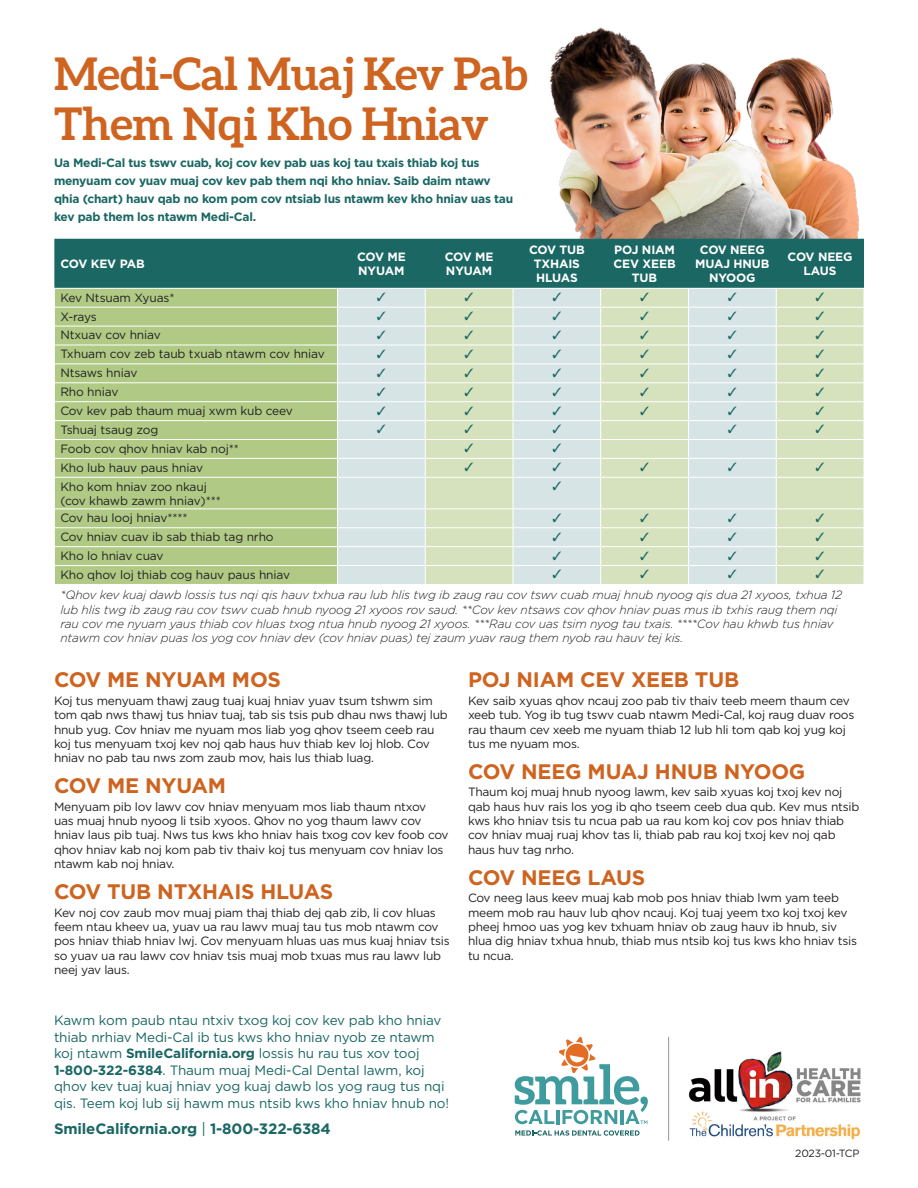
<style>
.page{position:relative;width:918px;height:1188px;background:#fff}
.page>*{position:absolute;margin:0;border:0;box-sizing:border-box;transform-origin:0 0}
.headline{font:700 45px/49.5px "Aleo";letter-spacing:-.01em;color:#ce6420}
.subhead{font:700 21px "Gotham";letter-spacing:-.01em;color:#ce6420}
.CTA-2{font:700 15px "Gotham";letter-spacing:-.01em;color:#1a6763}
.CTA-1{font:13.5px/16.5px "Gotham";letter-spacing:-.01em;color:#1a6763}
.body{font:12px/14.4px "Gotham";letter-spacing:-.02em;color:#231f20}
.table_disclaimer{font:italic 300 12px/14.4px "Gotham";letter-spacing:-.01em;color:#231f20}
.table_body{font:12px/14.4px "Gotham";letter-spacing:-.01em;color:#231f20}
.callout{font:700 12px/18px "Gotham";letter-spacing:-.02em;color:#1a6763}
.table_header_-_cente{font:700 12px/14.4px "Gotham";letter-spacing:-.01em;color:#fff;text-align:center}
.table_header{font:700 12px "Gotham";letter-spacing:-.02em;color:#fff}
.Disclaimer{font:10.5px "Gotham";letter-spacing:-.025em;color:#231f20}
.s1{font-weight:700}
.s2{font-weight:400}
</style>
<div class="page">
<img style="left:524px;top:27px;width:340px;height:212px">
<div style="left:55px;top:490px;width:282px;height:94px;background:#b0ca85"></div>
<div style="left:338px;top:490px;width:87px;height:94px;background:#d6e4e6"></div>
<svg style="left:426px;top:490px;width:438px;height:94px;background:#d5e3cd"></svg>
<hr style="left:513px;top:478px;width:1px;height:30px;background:#fff">
<hr style="left:600px;top:478px;width:1px;height:30px;background:#fff">
<hr style="left:688px;top:478px;width:1px;height:30px;background:#fff">
<hr style="left:776px;top:478px;width:1px;height:30px;background:#fff">
<hr style="left:54px;top:508px;width:284px;height:1px;background:#fff">
<hr style="left:338px;top:508px;width:87px;height:1px;background:#fff">
<hr style="left:425px;top:508px;width:88px;height:1px;background:#fff">
<hr style="left:54px;top:527px;width:284px;height:1px;background:#fff">
<hr style="left:338px;top:527px;width:87px;height:1px;background:#fff">
<hr style="left:425px;top:527px;width:88px;height:1px;background:#fff">
<hr style="left:54px;top:546px;width:284px;height:1px;background:#fff">
<hr style="left:338px;top:546px;width:87px;height:1px;background:#fff">
<hr style="left:425px;top:546px;width:88px;height:1px;background:#fff">
<hr style="left:54px;top:565px;width:284px;height:1px;background:#fff">
<hr style="left:338px;top:565px;width:87px;height:1px;background:#fff">
<hr style="left:425px;top:565px;width:88px;height:1px;background:#fff">
<svg style="left:425px;top:509px;width:1px;height:75px"></svg>
<svg style="left:513px;top:509px;width:1px;height:75px"></svg>
<svg style="left:600px;top:509px;width:1px;height:75px"></svg>
<svg style="left:688px;top:509px;width:1px;height:75px"></svg>
<svg style="left:776px;top:509px;width:1px;height:75px"></svg>
<hr style="left:513px;top:508px;width:88px;height:1px;background:#fff">
<hr style="left:601px;top:508px;width:87px;height:1px;background:#fff">
<hr style="left:688px;top:508px;width:88px;height:1px;background:#fff">
<hr style="left:776px;top:508px;width:88px;height:1px;background:#fff">
<hr style="left:513px;top:527px;width:88px;height:1px;background:#fff">
<hr style="left:601px;top:527px;width:87px;height:1px;background:#fff">
<hr style="left:688px;top:527px;width:88px;height:1px;background:#fff">
<hr style="left:776px;top:527px;width:88px;height:1px;background:#fff">
<hr style="left:513px;top:546px;width:88px;height:1px;background:#fff">
<hr style="left:601px;top:546px;width:87px;height:1px;background:#fff">
<hr style="left:688px;top:546px;width:88px;height:1px;background:#fff">
<hr style="left:776px;top:546px;width:88px;height:1px;background:#fff">
<hr style="left:513px;top:565px;width:88px;height:1px;background:#fff">
<hr style="left:601px;top:565px;width:87px;height:1px;background:#fff">
<hr style="left:688px;top:565px;width:88px;height:1px;background:#fff">
<hr style="left:776px;top:565px;width:88px;height:1px;background:#fff">
<svg style="left:515px;top:1130px;width:125px;height:6px"></svg>
<svg style="left:515px;top:1037px;width:133px;height:87px"></svg>
<img style="left:688px;top:1051px;width:173px;height:89px">
<hr style="left:668px;top:1037px;width:1px;height:104px;background:#939598">
<svg style="left:54px;top:239px;width:810px;height:251px;background:#a9c5aa"></svg>
<svg style="left:553px;top:513px;width:8px;height:9px"></svg>
<svg style="left:641px;top:513px;width:8px;height:9px"></svg>
<svg style="left:728px;top:513px;width:8px;height:9px"></svg>
<svg style="left:816px;top:513px;width:8px;height:9px"></svg>
<svg style="left:553px;top:532px;width:8px;height:9px"></svg>
<svg style="left:641px;top:532px;width:8px;height:9px"></svg>
<svg style="left:728px;top:532px;width:8px;height:9px"></svg>
<svg style="left:816px;top:532px;width:8px;height:9px"></svg>
<svg style="left:553px;top:551px;width:8px;height:9px"></svg>
<svg style="left:641px;top:551px;width:8px;height:9px"></svg>
<svg style="left:728px;top:551px;width:8px;height:9px"></svg>
<svg style="left:816px;top:551px;width:8px;height:9px"></svg>
<svg style="left:553px;top:570px;width:8px;height:9px"></svg>
<svg style="left:641px;top:570px;width:8px;height:9px"></svg>
<svg style="left:728px;top:570px;width:8px;height:9px"></svg>
<svg style="left:816px;top:570px;width:8px;height:9px"></svg>
<p class="headline" style="left:54px;top:48px;width:476px">Medi-Cal Muaj Kev Pab<br>Them Nqi Kho Hniav</p>
<p class="callout" style="left:54px;top:153px;width:461px">Ua Medi-Cal tus tswv cuab, koj cov kev pab uas koj tau txais thiab koj tus menyuam cov yuav muaj cov kev pab them nqi kho hniav. Saib daim ntawv qhia (chart) hauv qab no kom pom cov ntsiab lus ntawm kev kho hniav uas tau kev pab them los ntawm Medi-Cal.</p>
<p class="table_header" style="left:60px;top:257px;width:86px">COV KEV PAB</p>
<p class="table_header_-_cente" style="left:357px;top:249px;width:50px;text-align:left">COV ME<br>NYUAM</p>
<p class="table_header_-_cente" style="left:445px;top:249px;width:50px;text-align:left">COV ME<br>NYUAM</p>
<p class="table_header_-_cente" style="left:529px;top:242px;width:57px">COV TUB<br>TXHAIS<br>HLUAS</p>
<p class="table_header_-_cente" style="left:614px;top:242px;width:64px">POJ NIAM<br>CEV XEEB<br>TUB</p>
<p class="table_header_-_cente" style="left:695px;top:242px;width:76px">COV NEEG<br>MUAJ HNUB<br>NYOOG</p>
<p class="table_header_-_cente" style="left:788px;top:249px;width:67px">COV NEEG<br>LAUS</p>
<p class="table_body" style="left:60px;top:290px;width:116px">Kev Ntsuam Xyuas*</p>
<p class="table_body" style="left:60px;top:309px;width:38px">X-rays</p>
<p class="table_body" style="left:60px;top:328px;width:102px">Ntxuav cov hniav</p>
<p class="table_body" style="left:60px;top:347px;width:266px">Txhuam cov zeb taub txuab ntawm cov hniav</p>
<p class="table_body" style="left:60px;top:366px;width:79px">Ntsaws hniav</p>
<p class="table_body" style="left:60px;top:384px;width:60px">Rho hniav</p>
<p class="table_body" style="left:60px;top:403px;width:234px">Cov kev pab thaum muaj xwm kub ceev</p>
<p class="table_body" style="left:60px;top:422px;width:100px">Tshuaj tsaug zog</p>
<p class="table_body" style="left:60px;top:441px;width:180px">Foob cov qhov hniav kab noj**</p>
<p class="table_body" style="left:60px;top:460px;width:144px">Kho lub hauv paus hniav</p>
<p class="table_body" style="left:60px;top:479px;width:162px">Kho kom hniav zoo nkauj (cov khawb zawm hniav)***</p>
<p class="table_body" style="left:60px;top:511px;width:129px">Cov hau looj hniav****</p>
<p class="table_body" style="left:60px;top:529px;width:215px">Cov hniav cuav ib sab thiab tag nrho</p>
<p class="table_body" style="left:60px;top:548px;width:105px">Kho lo hniav cuav</p>
<p class="table_body" style="left:60px;top:567px;width:231px">Kho qhov loj thiab cog hauv paus hniav</p>
<p class="table_disclaimer" style="left:60px;top:588px;width:783px">*Qhov kev kuaj dawb lossis tus nqi qis hauv txhua rau lub hlis twg ib zaug rau cov tswv cuab muaj hnub nyoog qis dua 21 xyoos, txhua 12 lub hlis twg ib zaug rau cov tswv cuab hnub nyoog 21 xyoos rov saud. **Cov kev ntsaws cov qhov hniav puas mus ib txhis raug them nqi rau cov me nyuam yaus thiab cov hluas txog ntua hnub nyoog 21 xyoos. ***Rau cov uas tsim nyog tau txais. ****Cov hau khwb tus hniav ntawm cov hniav puas los yog cov hniav dev (cov hniav puas) tej zaum yuav raug them nyob rau hauv tej kis.</p>
<p class="subhead" style="left:54px;top:668px;width:228px">COV ME NYUAM MOS</p>
<p class="body" style="left:54px;top:693px;width:395px">Koj tus menyuam thawj zaug tuaj kuaj hniav yuav tsum tshwm sim tom qab nws thawj tus hniav tuaj, tab sis tsis pub dhau nws thawj lub hnub yug. Cov hniav me nyuam mos liab yog qhov tseem ceeb rau koj tus menyuam txoj kev noj qab haus huv thiab kev loj hlob. Cov hniav no pab tau nws zom zaub mov, hais lus thiab luag.</p>
<p class="subhead" style="left:54px;top:773px;width:174px">COV ME NYUAM</p>
<p class="body" style="left:54px;top:799px;width:396px">Menyuam pib lov lawv cov hniav menyuam mos liab thaum ntxov uas muaj hnub nyoog li tsib xyoos. Qhov no yog thaum lawv cov hniav laus pib tuaj. Nws tus kws kho hniav hais txog cov kev foob cov qhov hniav kab noj kom pab tiv thaiv koj tus menyuam cov hniav los ntawm kab noj hniav.</p>
<p class="subhead" style="left:54px;top:879px;width:281px">COV TUB NTXHAIS HLUAS</p>
<p class="body" style="left:54px;top:905px;width:397px">Kev noj cov zaub mov muaj piam thaj thiab dej qab zib, li cov hluas feem ntau kheev ua, yuav ua rau lawv muaj tau tus mob ntawm cov pos hniav thiab hniav lwj. Cov menyuam hluas uas mus kuaj hniav tsis so yuav ua rau lawv cov hniav tsis muaj mob txuas mus rau lawv lub neej yav laus.</p>
<p class="CTA-1" style="left:54px;top:1012px;width:397px">Kawm kom paub ntau ntxiv txog koj cov kev pab kho hniav thiab nrhiav Medi-Cal ib tus kws kho hniav nyob ze ntawm koj ntawm <span class="s1">SmileCalifornia.org</span> lossis hu rau tus xov tooj <span class="s1">1-800-322-6384</span>. Thaum muaj Medi-Cal Dental lawm, koj qhov kev tuaj kuaj hniav yog kuaj dawb los yog raug tus nqi qis. Teem koj lub sij hawm mus ntsib kws kho hniav hnub no!</p>
<p class="CTA-2" style="left:54px;top:1120px;width:278px">SmileCalifornia.org <span class="s2">|</span> 1-800-322-6384</p>
<p class="subhead" style="left:468px;top:668px;width:273px">POJ NIAM CEV XEEB TUB</p>
<p class="body" style="left:468px;top:693px;width:388px">Kev saib xyuas qhov ncauj zoo pab tiv thaiv teeb meem thaum cev xeeb tub. Yog ib tug tswv cuab ntawm Medi-Cal, koj raug duav roos rau thaum cev xeeb me nyuam thiab 12 lub hli tom qab koj yug koj tus me nyuam mos.</p>
<p class="subhead" style="left:468px;top:759px;width:339px">COV NEEG MUAJ HNUB NYOOG</p>
<p class="body" style="left:468px;top:785px;width:393px">Thaum koj muaj hnub nyoog lawm, kev saib xyuas koj txoj kev noj qab haus huv rais los yog ib qho tseem ceeb dua qub. Kev mus ntsib kws kho hniav tsis tu ncua pab ua rau kom koj cov pos hniav thiab cov hniav muaj ruaj khov tas li, thiab pab rau koj txoj kev noj qab haus huv tag nrho.</p>
<p class="subhead" style="left:468px;top:865px;width:179px">COV NEEG LAUS</p>
<p class="body" style="left:468px;top:891px;width:391px">Cov neeg laus keev muaj kab mob pos hniav thiab lwm yam teeb meem mob rau hauv lub qhov ncauj. Koj tuaj yeem txo koj txoj kev pheej hmoo uas yog kev txhuam hniav ob zaug hauv ib hnub, siv hlua dig hniav txhua hnub, thiab mus ntsib koj tus kws kho hniav tsis tu ncua.</p>
<p class="Disclaimer" style="left:795px;top:1146px;width:66px">2023-01-TCP</p>
</div>
